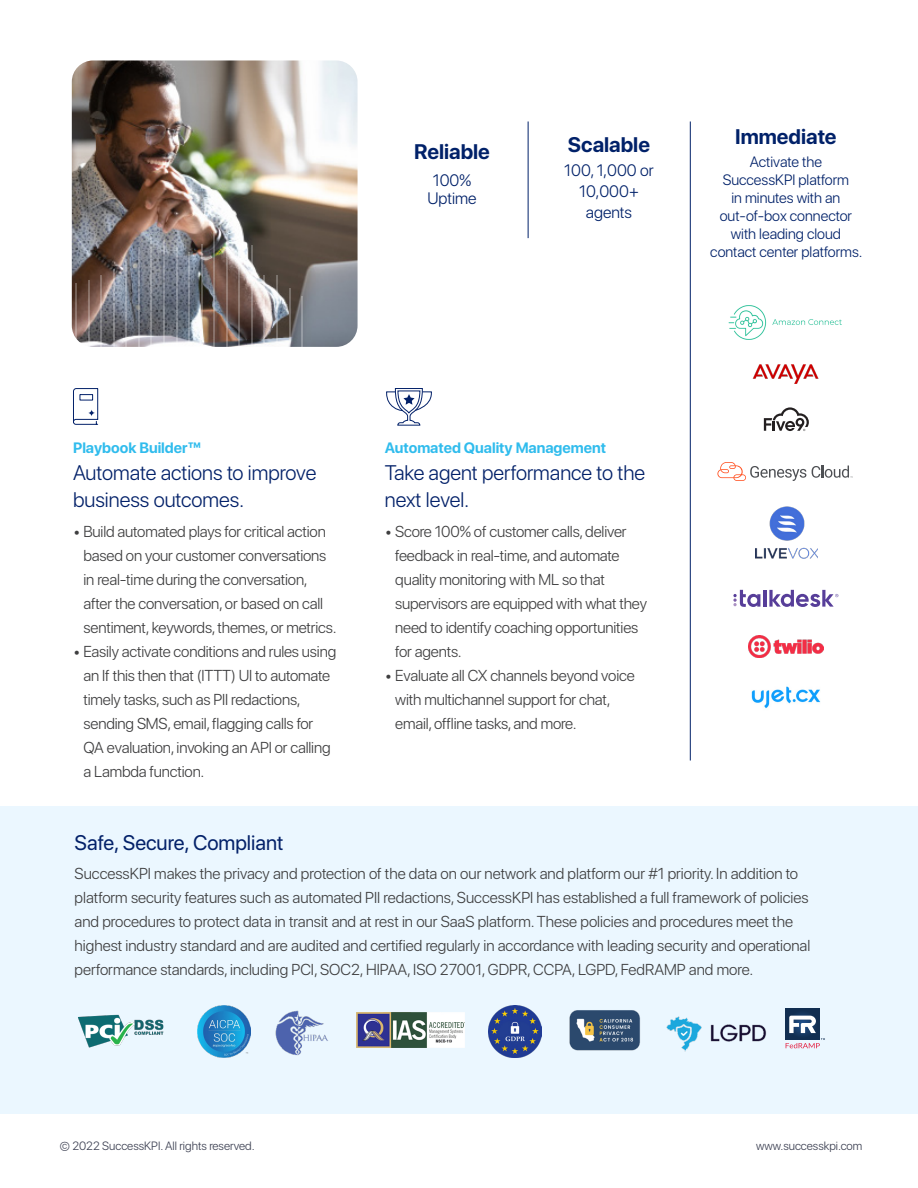
<style>
.page{position:relative;width:918px;height:1188px;background:#fff}
.page>*{position:absolute;margin:0;border:0;box-sizing:border-box;transform-origin:0 0}
.t1{font:300 21px/27px "SF Pro Display";color:#032169}
.t2{font:700 21px "SF Pro Display";color:#012169}
.t3{font:21px "SF Pro Display";color:#032169}
.t4{font:300 16.5px/21px "SF Pro Display";color:#012169;text-align:center}
.t5{font:300 15.75px/24px "SF Pro Display";letter-spacing:-.01em;color:#3e3e3f}
.t6{font:300 15px/18px "SF Pro Display";color:#012169;text-align:center}
.t7{font:700 15px "SF Pro Display";color:#30bced}
.t8{font:300 12px "SF Pro Display";color:#3a3e50}
</style>
<div class="page">
<hr style="left:763px;top:590px;width:4px;height:17px;background:#573e99">
<svg style="left:733px;top:590px;width:27px;height:17px"></svg>
<svg style="left:769px;top:590px;width:69px;height:17px"></svg>
<img style="left:749px;top:635px;width:74px;height:23px">
<img style="left:728px;top:305px;width:114px;height:34px">
<img style="left:752px;top:686px;width:68px;height:23px">
<svg style="left:750px;top:466px;width:9px;height:12px"></svg>
<svg style="left:760px;top:469px;width:8px;height:9px"></svg>
<svg style="left:769px;top:469px;width:7px;height:9px"></svg>
<svg style="left:777px;top:469px;width:7px;height:9px"></svg>
<svg style="left:785px;top:469px;width:7px;height:9px"></svg>
<svg style="left:792px;top:469px;width:7px;height:12px"></svg>
<svg style="left:800px;top:469px;width:6px;height:9px"></svg>
<svg style="left:812px;top:466px;width:8px;height:12px"></svg>
<svg style="left:822px;top:466px;width:1px;height:12px"></svg>
<svg style="left:825px;top:469px;width:8px;height:9px"></svg>
<svg style="left:834px;top:469px;width:6px;height:9px"></svg>
<svg style="left:842px;top:466px;width:7px;height:12px"></svg>
<svg style="left:733px;top:474px;width:13px;height:7px"></svg>
<svg style="left:717px;top:462px;width:26px;height:16px"></svg>
<img style="left:756px;top:506px;width:62px;height:53px">
<svg style="left:764px;top:407px;width:45px;height:24px"></svg>
<img style="left:752px;top:365px;width:67px;height:19px">
<hr style="left:528px;top:121px;width:1px;height:117px;background:#012169">
<hr style="left:690px;top:121px;width:1px;height:640px;background:#012169">
<svg style="left:73px;top:388px;width:26px;height:37px"></svg>
<svg style="left:386px;top:388px;width:46px;height:38px"></svg>
<img style="left:72px;top:60px;width:286px;height:287px">
<hr style="left:75px;top:283px;width:2px;height:64px;background:#fff">
<hr style="left:88px;top:281px;width:1px;height:66px;background:#fff">
<hr style="left:100px;top:275px;width:2px;height:72px;background:#fff">
<hr style="left:113px;top:269px;width:2px;height:78px;background:#fff">
<hr style="left:126px;top:261px;width:1px;height:86px;background:#fff">
<hr style="left:138px;top:248px;width:2px;height:99px;background:#fff">
<hr style="left:151px;top:236px;width:1px;height:111px;background:#fff">
<hr style="left:163px;top:241px;width:2px;height:106px;background:#fff">
<hr style="left:176px;top:248px;width:1px;height:99px;background:#fff">
<hr style="left:188px;top:252px;width:2px;height:95px;background:#fff">
<hr style="left:201px;top:245px;width:1px;height:102px;background:#fff">
<hr style="left:213px;top:232px;width:2px;height:115px;background:#fff">
<hr style="left:226px;top:226px;width:2px;height:121px;background:#fff">
<hr style="left:239px;top:232px;width:1px;height:115px;background:#fff">
<hr style="left:251px;top:246px;width:2px;height:101px;background:#fff">
<hr style="left:276px;top:275px;width:2px;height:72px;background:#fff">
<hr style="left:289px;top:288px;width:1px;height:59px;background:#fff">
<hr style="left:301px;top:297px;width:2px;height:50px;background:#fff">
<hr style="left:264px;top:275px;width:1px;height:72px;background:#fff">
<div style="left:0;top:806px;width:918px;height:307px;background:#ebf7ff"></div>
<img style="left:78px;top:1014px;width:86px;height:34px">
<img style="left:198px;top:1005px;width:52px;height:53px">
<img style="left:276px;top:1010px;width:52px;height:46px">
<img style="left:356px;top:1012px;width:108px;height:36px">
<img style="left:489px;top:1005px;width:52px;height:53px">
<img style="left:569px;top:1010px;width:71px;height:41px">
<img style="left:666px;top:1016px;width:101px;height:36px">
<div style="left:786px;top:1009px;width:34px;height:31px;background:#112e51"></div>
<div style="left:788px;top:1011px;width:29px;height:26px;background:#133155;border-radius:50%"></div>
<div style="left:789px;top:1011px;width:28px;height:26px;background:#133256;border-radius:50%"></div>
<div style="left:791px;top:1014px;width:23px;height:21px;background:#173962;border-radius:50%"></div>
<div style="left:792px;top:1014px;width:22px;height:20px;background:#6b819c;border-radius:50%"></div>
<svg style="left:786px;top:1016px;width:39px;height:32px"></svg>
<p class="t2" style="left:414px;top:139px;width:77px">Reliable</p>
<p class="t4" style="left:427px;top:171px;width:51px;line-height:18px">100%<br>Uptime</p>
<p class="t2" style="left:568px;top:133px;width:84px">Scalable</p>
<p class="t4" style="left:564px;top:160px;width:91px">100, 1,000 or<br>10,000+ agents</p>
<p class="t2" style="left:735px;top:125px;width:103px">Immediate</p>
<p class="t6" style="left:710px;top:153px;width:154px">Activate the<br>SuccessKPI platform<br>in minutes with an out-of-box connector with leading cloud contact center platforms.</p>
<p class="t7" style="left:73px;top:439px;width:130px">Playbook Builder™</p>
<p class="t1" style="left:73px;top:460px;width:245px">Automate actions to improve business outcomes.</p>
<p class="t5" style="left:73px;top:520px;width:254px">• Build automated plays for critical action</p>
<p class="t5" style="left:84px;top:544px;width:255px">based on your customer conversations in real-time during the conversation, after the conversation, or based on call sentiment, keywords, themes, or metrics.</p>
<p class="t5" style="left:73px;top:640px;width:265px">• Easily activate conditions and rules using</p>
<p class="t5" style="left:84px;top:664px;width:248px">an If this then that (ITTT) UI to automate timely tasks, such as PII redactions, sending SMS, email, flagging calls for QA evaluation, invoking an API or calling a Lambda function.</p>
<p class="t7" style="left:385px;top:439px;width:223px">Automated Quality Management</p>
<p class="t1" style="left:385px;top:460px;width:262px">Take agent performance to the next level.</p>
<p class="t5" style="left:385px;top:520px;width:243px">• Score 100% of customer calls, deliver</p>
<p class="t5" style="left:395px;top:544px;width:253px">feedback in real-time, and automate quality monitoring with ML so that supervisors are equipped with what they need to identify coaching opportunities for agents.</p>
<p class="t5" style="left:385px;top:664px;width:251px">• Evaluate all CX channels beyond voice</p>
<p class="t5" style="left:395px;top:688px;width:217px">with multichannel support for chat, email, offline tasks, and more.</p>
<p class="t3" style="left:75px;top:826px;width:210px">Safe, Secure, Compliant</p>
<p class="t5" style="left:75px;top:862px;width:737px">SuccessKPI makes the privacy and protection of the data on our network and platform our #1 priority. In addition to platform security features such as automated PII redactions, SuccessKPI has established a full framework of policies and procedures to protect data in transit and at rest in our SaaS platform. These policies and procedures meet the highest industry standard and are audited and certified regularly in accordance with leading security and operational performance standards, including PCI, SOC2, HIPAA, ISO 27001, GDPR, CCPA, LGPD, FedRAMP and more.</p>
<p class="t8" style="left:60px;top:1137px;width:196px">© 2022 SuccessKPI. All rights reserved.</p>
<p class="t8" style="left:756px;top:1137px;width:108px">www.successkpi.com</p>
</div>
